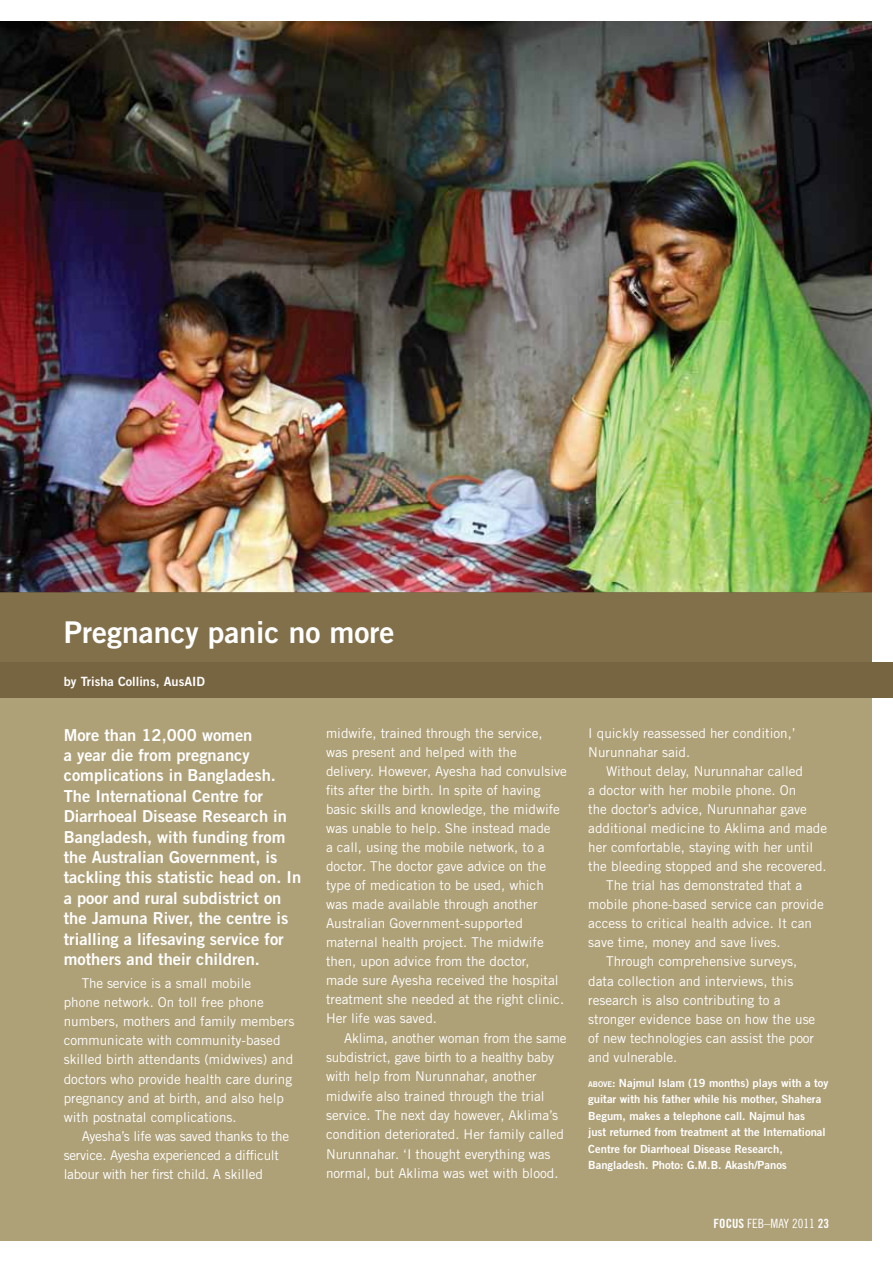
<style>
.page{position:relative;width:893px;height:1263px;background:#fff}
.page>*{position:absolute;margin:0;border:0;box-sizing:border-box;transform-origin:0 0}
.t1{font:30px "Trade Gothic Bold Two";color:#fff}
.t2{font:16.5px/20.4px "Trade Gothic Bold Two";color:#fff}
.t3{font:13.5px/19px "Trade Gothic";color:#fff}
.t4{font:13.5px/19px "Trade Gothic";letter-spacing:-.02em;color:#fff}
.t5{font:12.75px "Trade Gothic Bold Two";color:#fff}
.t6{font:12.75px "Trade Gothic Cond Eighteen";color:#fff}
.t7{font:11.25px/16.5px "Trade Gothic Bold Two";color:#fff}
.s1{font-size:7.8px}
.s2{font-style:inherit}
.s3{font-family:"Trade Gothic Bold Cond Twenty"}
</style>
<div class="page">
<div style="left:0;top:497px;width:872px;height:744px;background:#aea077"></div>
<img style="left:0;top:21px;width:872px;height:572px">
<hr style="left:0;top:355px;width:1px;height:102px;background:#5b9b98">
<div style="left:0;top:593px;width:872px;height:105px;background:#82704b"></div>
<div style="left:0;top:663px;width:893px;height:35px;background:#776441"></div>
<h1 class="t1" style="left:64px;top:614px;width:332px">Pregnancy panic no more</h1>
<p class="t5" style="left:64px;top:673px;width:143px">by Trisha Collins, AusAID</p>
<p class="t2" style="left:64px;top:724px;width:239px">More than 12,000 women<br>a year die from pregnancy complications in Bangladesh.<br>The International Centre for<br>Diarrhoeal Disease Research in<br>Bangladesh, with funding from the Australian Government, is tackling this statistic head on. In a poor and rural subdistrict on the Jamuna River, the centre is trialling a lifesaving service for mothers and their children.</p>
<p class="t3" style="left:64px;top:974px;width:232px;text-indent:18px">The service is a small mobile<br>phone network. On toll free phone numbers, mothers and family members communicate with community-based skilled birth attendants (midwives) and doctors who provide health care during pregnancy and at birth, and also help with postnatal complications.</p>
<p class="t4" style="left:64px;top:1126px;width:227px;text-indent:18px">Ayesha’s life was saved thanks to the service. Ayesha experienced a difficult labour with her first child. A skilled</p>
<p class="t3" style="left:326px;top:723px;width:242px">midwife, trained through the service, was present and helped with the delivery. However, Ayesha had convulsive fits after the birth. In spite of having basic skills and knowledge, the midwife was unable to help. She instead made<br>a call, using the mobile network, to a doctor. The doctor gave advice on the type of medication to be used, which was made available through another Australian Government-supported maternal health project. The midwife then, upon advice from the doctor,<br>made sure Ayesha received the hospital treatment she needed at the right clinic.<br>Her life was saved.</p>
<p class="t3" style="left:326px;top:1028px;width:242px;text-indent:18px">Aklima, another woman from the same subdistrict, gave birth to a healthy baby with help from Nurunnahar, another midwife also trained through the trial service. The next day however, Aklima’s condition deteriorated. Her family called Nurunnahar. ‘I thought everything was normal, but Aklima was wet with blood.</p>
<p class="t3" style="left:588px;top:723px;width:209px">I quickly reassessed her condition,’<br>Nurunnahar said.</p>
<p class="t3" style="left:606px;top:761px;width:198px">Without delay, Nurunnahar called</p>
<p class="t3" style="left:588px;top:780px;width:210px">a doctor with her mobile phone. On</p>
<p class="t3" style="left:588px;top:799px;width:220px">the doctor’s advice, Nurunnahar gave</p>
<p class="t3" style="left:588px;top:819px;width:240px">additional medicine to Aklima and made</p>
<p class="t3" style="left:588px;top:838px;width:226px">her comfortable, staying with her until</p>
<p class="t3" style="left:588px;top:857px;width:240px">the bleeding stopped and she recovered.</p>
<p class="t3" style="left:606px;top:876px;width:198px">The trial has demonstrated that a</p>
<p class="t3" style="left:588px;top:895px;width:237px">mobile phone-based service can provide</p>
<p class="t3" style="left:588px;top:914px;width:225px">access to critical health advice. It can</p>
<p class="t3" style="left:588px;top:933px;width:194px">save time, money and save lives.</p>
<p class="t3" style="left:606px;top:952px;width:192px">Through comprehensive surveys,</p>
<p class="t3" style="left:588px;top:971px;width:207px">data collection and interviews, this</p>
<p class="t3" style="left:588px;top:990px;width:194px">research is also contributing to a</p>
<p class="t3" style="left:588px;top:1009px;width:229px">stronger evidence base on how the use</p>
<p class="t3" style="left:588px;top:1028px;width:227px">of new technologies can assist the poor</p>
<p class="t3" style="left:588px;top:1047px;width:90px">and vulnerable.</p>
<p class="t7" style="left:588px;top:1074px;width:242px"><span class="s1">ABOVE</span><span class="s2">:</span> Najmul Islam (19 months) plays with a toy guitar with his father while his mother, Shahera Begum, makes a telephone call. Najmul has<br>just returned from treatment at the International Centre for Diarrhoeal Disease Research, Bangladesh. Photo: G.M.B. Akash/Panos</p>
<p class="t6" style="left:714px;top:1215px;width:117px"><span class="s3">FOCUS</span> Feb–May 2011 <span class="s3">23</span></p>
</div>
